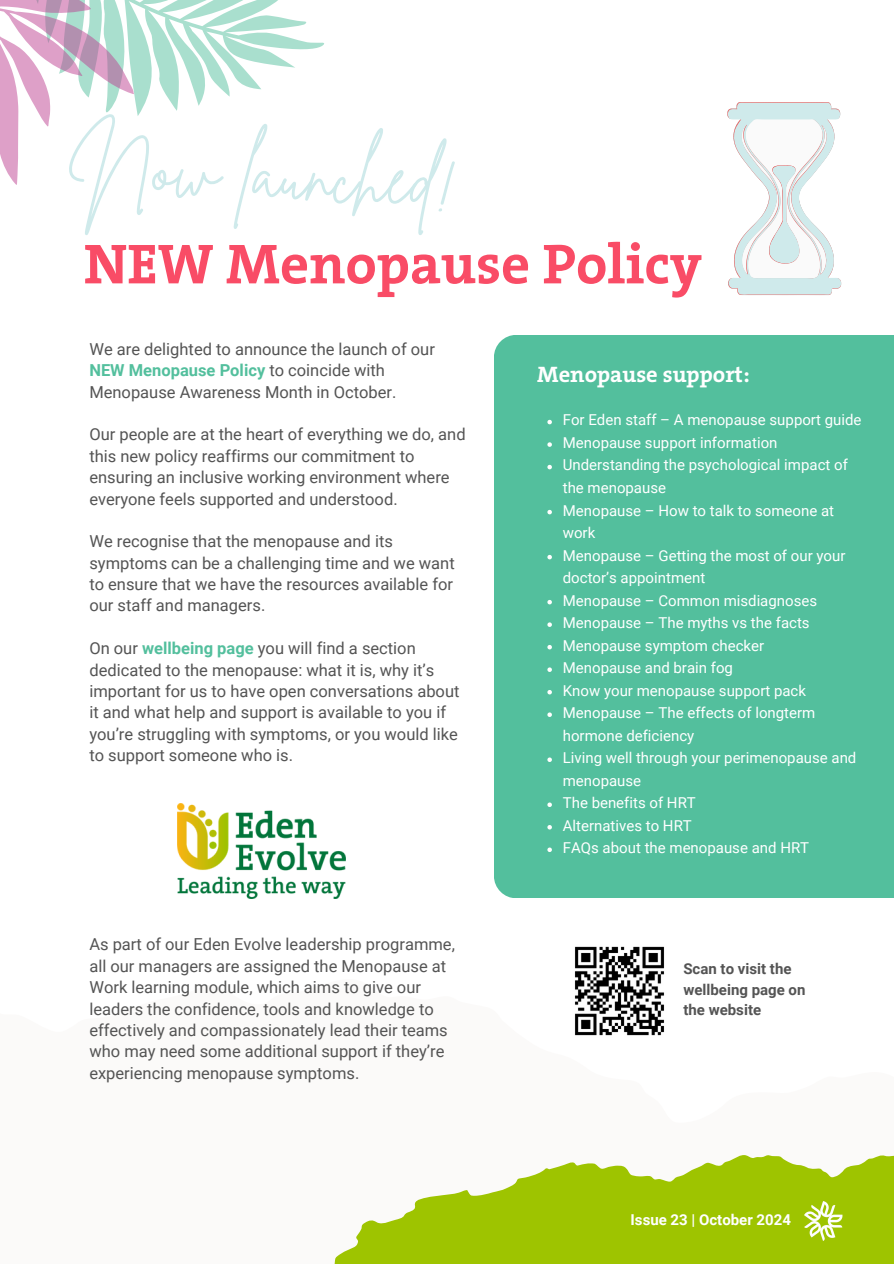
<style>
.page{position:relative;width:894px;height:1264px;background:#fff}
.page>*{position:absolute;margin:0;border:0;box-sizing:border-box;transform-origin:0 0}
.t1{font:75px "Brittany Signature";color:#cfeaeb}
.t2{font:700 56.85px "The Serif B W7";color:#f94c66}
.t3{font:700 22.5px "The Serif B W7";color:#fff}
.t4{font:16.5px/21.3px "Roboto";color:#545454}
.t5{font:15px/22.5px "Roboto";color:#fff}
.t6{font:700 15px/20.2px "Roboto";color:#545454}
.t7{font:700 15px "Roboto";color:#fff}
.s1{font-weight:700;color:#53bf9d}
</style>
<div class="page">
<div style="left:494px;top:335px;width:399px;height:562px;background:#53bf9d"></div>
<img style="left:574px;top:946px;width:91px;height:90px">
<svg style="left:144px;top:0;width:180px;height:111px"></svg>
<svg style="left:0;top:0;width:144px;height:185px"></svg>
<svg style="left:727px;top:102px;width:114px;height:193px"></svg>
<svg style="left:547px;top:420px;width:4px;height:4px"></svg>
<svg style="left:547px;top:442px;width:4px;height:5px"></svg>
<svg style="left:547px;top:465px;width:4px;height:4px"></svg>
<svg style="left:547px;top:510px;width:4px;height:4px"></svg>
<svg style="left:547px;top:555px;width:4px;height:4px"></svg>
<svg style="left:547px;top:600px;width:4px;height:4px"></svg>
<svg style="left:547px;top:622px;width:4px;height:5px"></svg>
<svg style="left:547px;top:645px;width:4px;height:4px"></svg>
<svg style="left:547px;top:667px;width:4px;height:5px"></svg>
<svg style="left:547px;top:690px;width:4px;height:4px"></svg>
<svg style="left:547px;top:712px;width:4px;height:5px"></svg>
<svg style="left:547px;top:757px;width:4px;height:5px"></svg>
<svg style="left:547px;top:802px;width:4px;height:5px"></svg>
<svg style="left:547px;top:825px;width:4px;height:4px"></svg>
<svg style="left:547px;top:847px;width:4px;height:5px"></svg>
<img style="left:178px;top:803px;width:167px;height:95px">
<svg style="left:334px;top:1155px;width:559px;height:108px;fill:#9ec400"></svg>
<img style="left:804px;top:1201px;width:39px;height:39px">
<p class="t1" style="left:71px;top:117px;width:390px;rotate:2deg">Now launched!</p>
<p class="t2" style="left:84px;top:228px;width:619px">NEW Menopause Policy</p>
<p class="t4" style="left:89px;top:338px;width:347px">We are delighted to announce the launch of our<br><span class="s1">NEW Menopause Policy</span> to coincide with<br>Menopause Awareness Month in October.</p>
<p class="t4" style="left:89px;top:424px;width:377px">Our people are at the heart of everything we do, and this new policy reaffirms our commitment to ensuring an inclusive working environment where everyone feels supported and understood.</p>
<p class="t4" style="left:89px;top:531px;width:367px">We recognise that the menopause and its symptoms can be a challenging time and we want to ensure that we have the resources available for our staff and managers.</p>
<p class="t4" style="left:89px;top:638px;width:371px">On our <span class="s1">wellbeing page</span> you will find a section dedicated to the menopause: what it is, why it’s important for us to have open conversations about it and what help and support is available to you if you’re struggling with symptoms, or you would like to support someone who is.</p>
<p class="t4" style="left:89px;top:934px;width:367px">As part of our Eden Evolve leadership programme, all our managers are assigned the Menopause at Work learning module, which aims to give our leaders the confidence, tools and knowledge to effectively and compassionately lead their teams who may need some additional support if they’re experiencing menopause symptoms.</p>
<p class="t3" style="left:537px;top:360px;width:214px">Menopause support:</p>
<p class="t5" style="left:562px;top:409px;width:300px">For Eden staff – A menopause support guide</p>
<h1 class="t5" style="left:562px;top:431px;width:216px">Menopause support information</h1>
<h2 class="t5" style="left:562px;top:454px;width:286px">Understanding the psychological impact of the menopause</h2>
<h3 class="t5" style="left:562px;top:499px;width:273px">Menopause – How to talk to someone at work</h3>
<p class="t5" style="left:562px;top:544px;width:284px">Menopause – Getting the most of our your doctor’s appointment</p>
<p class="t5" style="left:562px;top:589px;width:256px">Menopause – Common misdiagnoses</p>
<p class="t5" style="left:562px;top:611px;width:248px">Menopause – The myths vs the facts</p>
<p class="t5" style="left:562px;top:634px;width:203px">Menopause symptom checker</p>
<p class="t5" style="left:562px;top:656px;width:172px">Menopause and brain fog</p>
<p class="t5" style="left:562px;top:679px;width:245px">Know your menopause support pack</p>
<p class="t5" style="left:562px;top:701px;width:254px">Menopause – The effects of longterm hormone deficiency</p>
<p class="t5" style="left:562px;top:746px;width:295px">Living well through your perimenopause and menopause</p>
<p class="t5" style="left:562px;top:791px;width:134px">The benefits of HRT</p>
<p class="t5" style="left:562px;top:814px;width:130px">Alternatives to HRT</p>
<p class="t5" style="left:562px;top:836px;width:248px">FAQs about the menopause and HRT</p>
<p class="t6" style="left:683px;top:959px;width:124px">Scan to visit the wellbeing page on the website</p>
<p class="t7" style="left:630px;top:1210px;width:162px">Issue 23 | October 2024</p>
</div>
